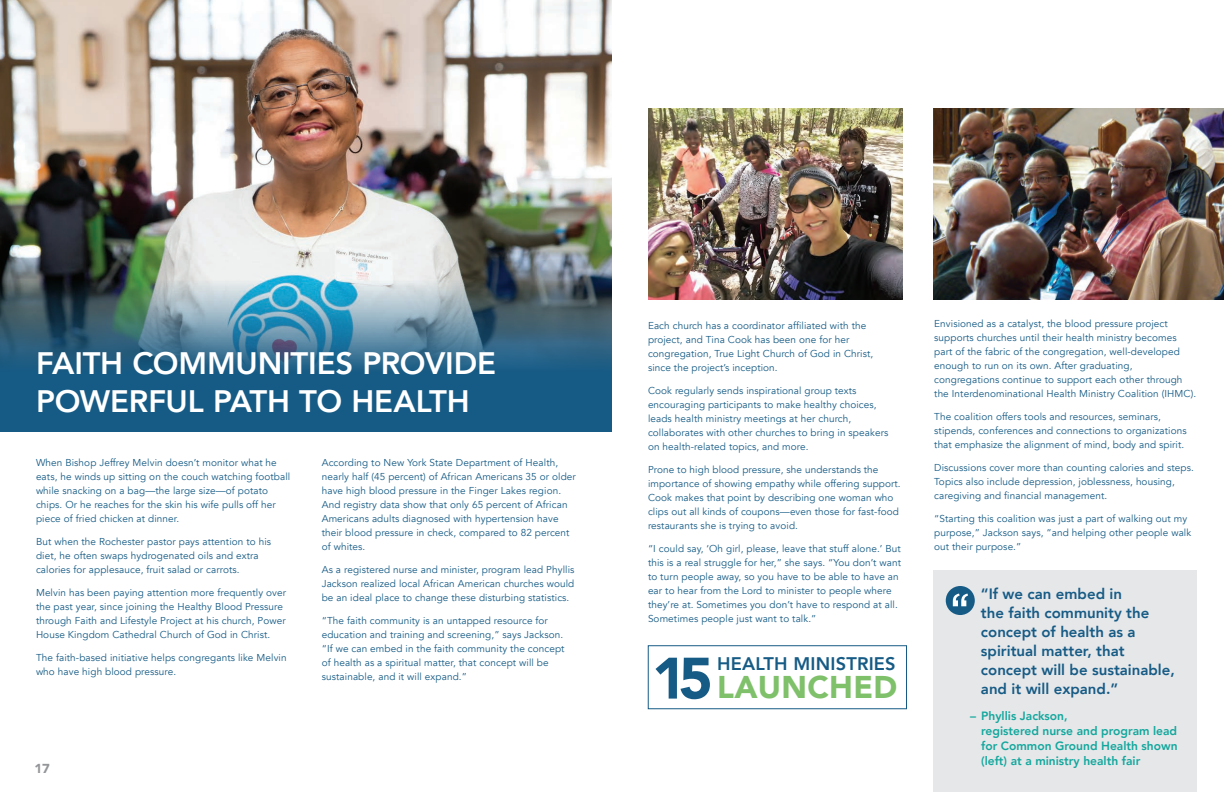
<style>
.page{position:relative;width:1224px;height:792px;background:#fff}
.page>*{position:absolute;margin:0;border:0;box-sizing:border-box;transform-origin:0 0}
.Body_Blue{font:900 57.8px "Avenir";color:#165b85}
.Body_Blue-2{font:900 31.4px "Avenir";letter-spacing:.01em;color:#7fc06a}
.Head_1{font:800 31px/38px "Avenir";letter-spacing:-.005em;color:#fff}
.Body_Blue-3{font:800 18.2px "Avenir";letter-spacing:.01em;color:#165b85}
.Callout{font:800 15px/19px "Avenir";color:#165b85}
.t1{font:900 13px "Avenir";color:#939598}
.person{font:800 12px/15px "Avenir LT Pro";color:#12a79d}
.Body_Blue-4{font:10px/14px "Avenir";letter-spacing:.01em;color:#165b85}
</style>
<div class="page">
<img style="left:0;top:0;width:612px;height:272px">
<img style="left:0;top:272px;width:612px;height:160px">
<img style="left:933px;top:108px;width:291px;height:192px">
<img style="left:648px;top:108px;width:254px;height:192px">
<div style="left:648px;top:645px;width:259px;height:64px;border:1px solid #165b85"></div>
<div style="left:934px;top:570px;width:263px;height:222px;background:#e6e7e9"></div>
<div style="left:946px;top:586px;width:29px;height:29px;background:#165b85;border-radius:50%"></div>
<svg style="left:953px;top:594px;width:15px;height:12px"></svg>
<p class="Head_1" style="left:36px;top:344px;width:462px">FAITH COMMUNITIES PROVIDE<br>POWERFUL PATH TO HEALTH</p>
<p class="Body_Blue-4" style="left:36px;top:456px;width:256px">When Bishop Jeffrey Melvin doesn’t monitor what he eats, he winds up sitting on the couch watching football while snacking on a bag—the large size—of potato chips. Or he reaches for the skin his wife pulls off her piece of fried chicken at dinner.</p>
<p class="Body_Blue-4" style="left:36px;top:535px;width:237px">But when the Rochester pastor pays attention to his diet, he often swaps hydrogenated oils and extra calories for applesauce, fruit salad or carrots.</p>
<p class="Body_Blue-4" style="left:36px;top:586px;width:252px">Melvin has been paying attention more frequently over the past year, since joining the Healthy Blood Pressure through Faith and Lifestyle Project at his church, Power House Kingdom Cathedral Church of God in Christ.</p>
<p class="Body_Blue-4" style="left:36px;top:651px;width:252px">The faith-based initiative helps congregants like Melvin who have high blood pressure.</p>
<p class="Body_Blue-4" style="left:322px;top:456px;width:256px">According to New York State Department of Health, nearly half (45 percent) of African Americans 35 or older have high blood pressure in the Finger Lakes region.<br>And registry data show that only 65 percent of African Americans adults diagnosed with hypertension have their blood pressure in check, compared to 82 percent of whites.</p>
<p class="Body_Blue-4" style="left:322px;top:563px;width:254px;text-align:justify">As a registered nurse and minister, program lead Phyllis Jackson realized local African American churches would be an ideal place to change these disturbing statistics.</p>
<p class="Body_Blue-4" style="left:322px;top:614px;width:244px">“The faith community is an untapped resource for education and training and screening,” says Jackson. “If we can embed in the faith community the concept of health as a spiritual matter, that concept will be sustainable, and it will expand.”</p>
<h3 class="t1" style="left:35px;top:758px;width:17px">17</h3>
<p class="Body_Blue-4" style="left:648px;top:318px;width:227px">Each church has a coordinator affiliated with the project, and Tina Cook has been one for her congregation, True Light Church of God in Christ, since the project’s inception.</p>
<p class="Body_Blue-4" style="left:648px;top:383px;width:242px">Cook regularly sends inspirational group texts encouraging participants to make healthy choices, leads health ministry meetings at her church, collaborates with other churches to bring in speakers on health-related topics, and more.</p>
<p class="Body_Blue-4" style="left:648px;top:462px;width:254px">Prone to high blood pressure, she understands the importance of showing empathy while offering support.<br>Cook makes that point by describing one woman who clips out all kinds of coupons—even those for fast-food restaurants she is trying to avoid.</p>
<p class="Body_Blue-4" style="left:648px;top:541px;width:255px">“I could say, ‘Oh girl, please, leave that stuff alone.’ But this is a real struggle for her,” she says. “You don’t want to turn people away, so you have to be able to have an ear to hear from the Lord to minister to people where they’re at. Sometimes you don’t have to respond at all.<br>Sometimes people just want to talk.”</p>
<p class="Body_Blue" style="left:652px;top:629px;width:62px">15</p>
<p class="Body_Blue-3" style="left:717px;top:650px;width:180px">HEALTH MINISTRIES</p>
<p class="Body_Blue-2" style="left:717px;top:660px;width:182px">LAUNCHED</p>
<p class="Body_Blue-4" style="left:934px;top:317px;width:263px">Envisioned as a catalyst, the blood pressure project supports churches until their health ministry becomes part of the fabric of the congregation, well-developed enough to run on its own. After graduating, congregations continue to support each other through the Interdenominational Health Ministry Coalition (IHMC).</p>
<p class="Body_Blue-4" style="left:934px;top:410px;width:254px">The coalition offers tools and resources, seminars, stipends, conferences and connections to organizations that emphasize the alignment of mind, body and spirit.</p>
<p class="Body_Blue-4" style="left:934px;top:461px;width:261px">Discussions cover more than counting calories and steps.<br>Topics also include depression, joblessness, housing, caregiving and financial management.</p>
<p class="Body_Blue-4" style="left:934px;top:512px;width:259px">“Starting this coalition was just a part of walking out my purpose,” Jackson says, “and helping other people walk out their purpose.”</p>
<p class="Callout" style="left:981px;top:584px;width:195px">“If we can embed in<br>the faith community the concept of health as a spiritual matter, that concept will be sustainable, and it will expand.”</p>
<p class="person" style="left:981px;top:708px;width:198px;text-indent:-11px">– Phyllis Jackson,<br>registered nurse and program lead for Common Ground Health shown (left) at a ministry health fair</p>
</div>
